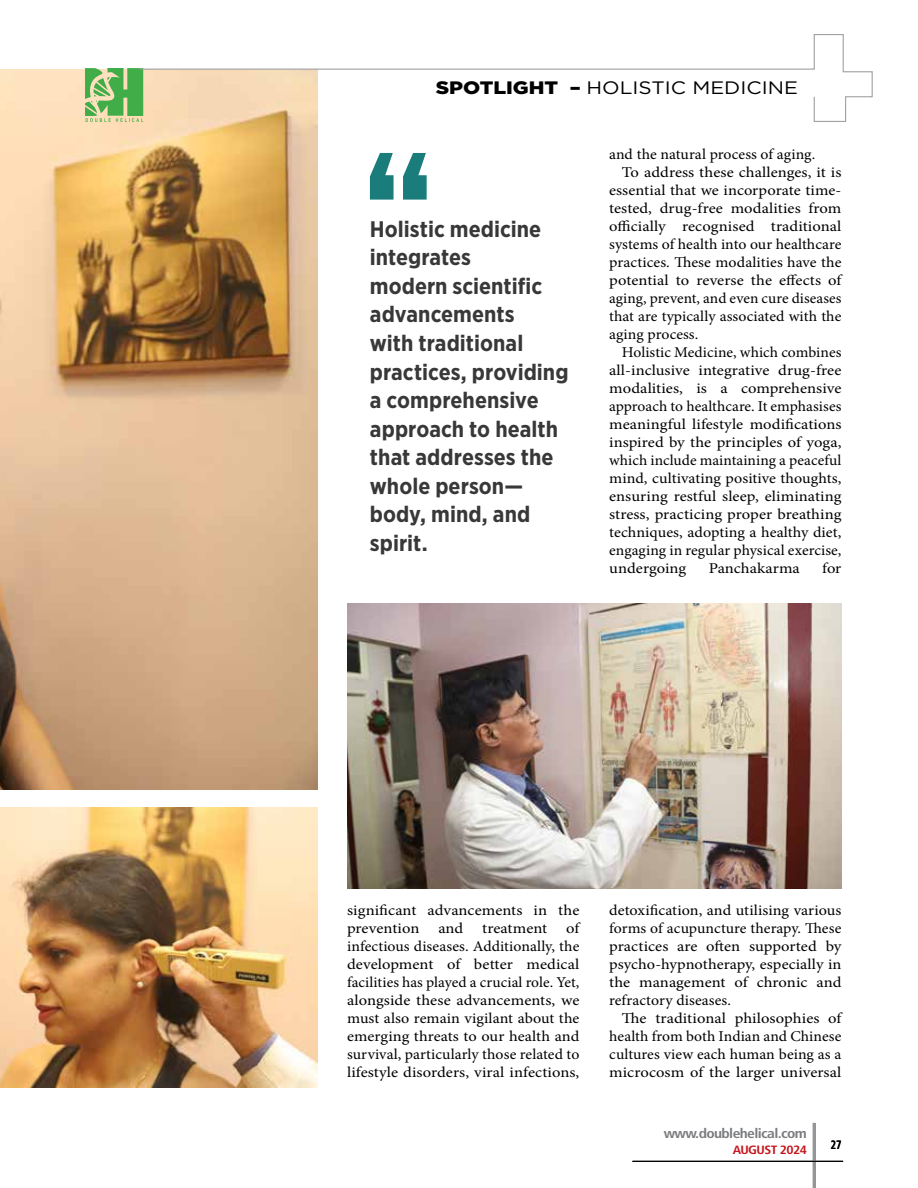
<style>
.page{position:relative;width:918px;height:1188px;background:#fff}
.page>*{position:absolute;margin:0;border:0;box-sizing:border-box;transform-origin:0 0}
.t1{font:700 22.5px/28.5px "Gotham Narrow";color:#383839}
.t2{font:18px "Gotham";color:#000;scale:1.15 1}
.t3{font:15px/18px "Minion Pro";letter-spacing:.005em;color:#000;text-align:justify;scale:1.1 1}
.t4{font:15px/18px "Minion Pro";letter-spacing:.005em;color:#000;text-align:justify;scale:1.08 1}
.t5{font:15px "Minion Pro";letter-spacing:.005em;color:#000;scale:1.05 1}
.t6{font:15px "Minion Pro";letter-spacing:.005em;color:#000;scale:1.04 1}
.t7{font:15px "Minion Pro";letter-spacing:.005em;color:#000}
.t8{font:15px "Minion Pro";letter-spacing:.005em;color:#000;scale:1.07 1}
.t9{font:15px "Minion Pro";letter-spacing:.005em;color:#000;scale:1.06 1}
.t10{font:15px "Minion Pro";letter-spacing:.005em;color:#000;scale:1.09 1}
.t11{font:700 condensed 13.5px "Frutiger LT Std";letter-spacing:-.04em;color:#7b7c7f;scale:1.15 1}
.t12{font:700 condensed 12px "Frutiger LT Std";letter-spacing:-.04em;color:#c4161c;scale:1.15 1}
.t13{font:700 12px "Frutiger Condensed BQ";color:#000;scale:.86 1}
.s1{font-weight:900}
</style>
<div class="page">
<svg style="left:370px;top:153px;width:57px;height:47px"></svg>
<img style="left:0;top:69px;width:317px;height:720px">
<img style="left:0;top:807px;width:317px;height:280px">
<img style="left:347px;top:604px;width:494px;height:285px">
<svg style="left:85px;top:68px;width:54px;height:54px;background:#83be71"></svg>
<svg style="left:139px;top:34px;width:734px;height:89px"></svg>
<hr style="left:813px;top:1123px;width:3px;height:65px;background:#939598">
<hr style="left:632px;top:1161px;width:211px;height:1px;background:#000">
<p class="t2" style="left:436px;top:76px;width:316px"><span class="s1">SPOTLIGHT –</span> HOLISTIC MEDICINE</p>
<h1 class="t1" style="left:370px;top:215px;width:200px">Holistic medicine integrates<br>modern scientific advancements<br>with traditional practices, providing a comprehensive approach to health that addresses the whole person— body, mind, and spirit.</h1>
<p class="t5" style="left:609px;top:144px;width:198px">and the natural process of aging.</p>
<p class="t3" style="left:622px;top:163px;width:201px">To address these challenges, it is</p>
<p class="t10" style="left:609px;top:180px;width:215px">essential that we incorporate time-</p>
<p class="t3" style="left:609px;top:199px;width:213px">tested, drug-free modalities from</p>
<p class="t3" style="left:609px;top:217px;width:213px">officially recognised traditional</p>
<p class="t5" style="left:609px;top:234px;width:223px">systems of health into our healthcare</p>
<p class="t9" style="left:609px;top:252px;width:221px">practices. These modalities have the</p>
<p class="t3" style="left:609px;top:271px;width:213px">potential to reverse the effects of</p>
<p class="t7" style="left:609px;top:288px;width:234px">aging, prevent, and even cure diseases</p>
<p class="t5" style="left:609px;top:306px;width:223px">that are typically associated with the</p>
<p class="t5" style="left:609px;top:324px;width:87px">aging process.</p>
<p class="t6" style="left:622px;top:342px;width:213px">Holistic Medicine, which combines</p>
<p class="t3" style="left:609px;top:361px;width:213px">all-inclusive integrative drug-free</p>
<p class="t3" style="left:609px;top:379px;width:213px">modalities, is a comprehensive</p>
<p class="t6" style="left:609px;top:396px;width:225px">approach to healthcare. It emphasises</p>
<p class="t3" style="left:609px;top:415px;width:213px">meaningful lifestyle modifications</p>
<p class="t3" style="left:609px;top:433px;width:213px">inspired by the principles of yoga,</p>
<p class="t7" style="left:609px;top:450px;width:234px">which include maintaining a peaceful</p>
<p class="t8" style="left:609px;top:468px;width:219px">mind, cultivating positive thoughts,</p>
<p class="t3" style="left:609px;top:487px;width:213px">ensuring restful sleep, eliminating</p>
<p class="t3" style="left:609px;top:505px;width:213px">stress, practicing proper breathing</p>
<p class="t8" style="left:609px;top:522px;width:219px">techniques, adopting a healthy diet,</p>
<p class="t6" style="left:609px;top:540px;width:225px">engaging in regular physical exercise,</p>
<p class="t3" style="left:609px;top:559px;width:72px">undergoing</p>
<p class="t3" style="left:709px;top:559px;width:84px">Panchakarma</p>
<p class="t3" style="left:822px;top:559px;width:19px">for</p>
<p class="t3" style="left:347px;top:901px;width:213px">significant advancements in the prevention</p>
<p class="t3" style="left:347px;top:919px;width:213px;text-indent:219px">of infectious diseases. Additionally, the development of better medical facilities has played a crucial role. Yet, alongside these advancements, we must also remain vigilant about the emerging threats to our health and survival, particularly those related to lifestyle disorders, viral infections,</p>
<p class="t3" style="left:438px;top:919px;width:24px">and</p>
<p class="t3" style="left:482px;top:919px;width:61px">treatment</p>
<p class="t4" style="left:609px;top:901px;width:217px">detoxification, and utilising various forms of acupuncture therapy. These practices are often supported by psycho-hypnotherapy, especially in the management of chronic and refractory diseases.</p>
<p class="t3" style="left:609px;top:1009px;width:213px;text-indent:13px">The traditional philosophies of health from both Indian and Chinese cultures view each human being as a microcosm of the larger universal</p>
<p class="t11" style="left:664px;top:1125px;width:126px">www.doublehelical.com</p>
<p class="t12" style="left:733px;top:1143px;width:66px">AUGUST 2024</p>
<p class="t13" style="left:831px;top:1138px;width:14px">27</p>
</div>
